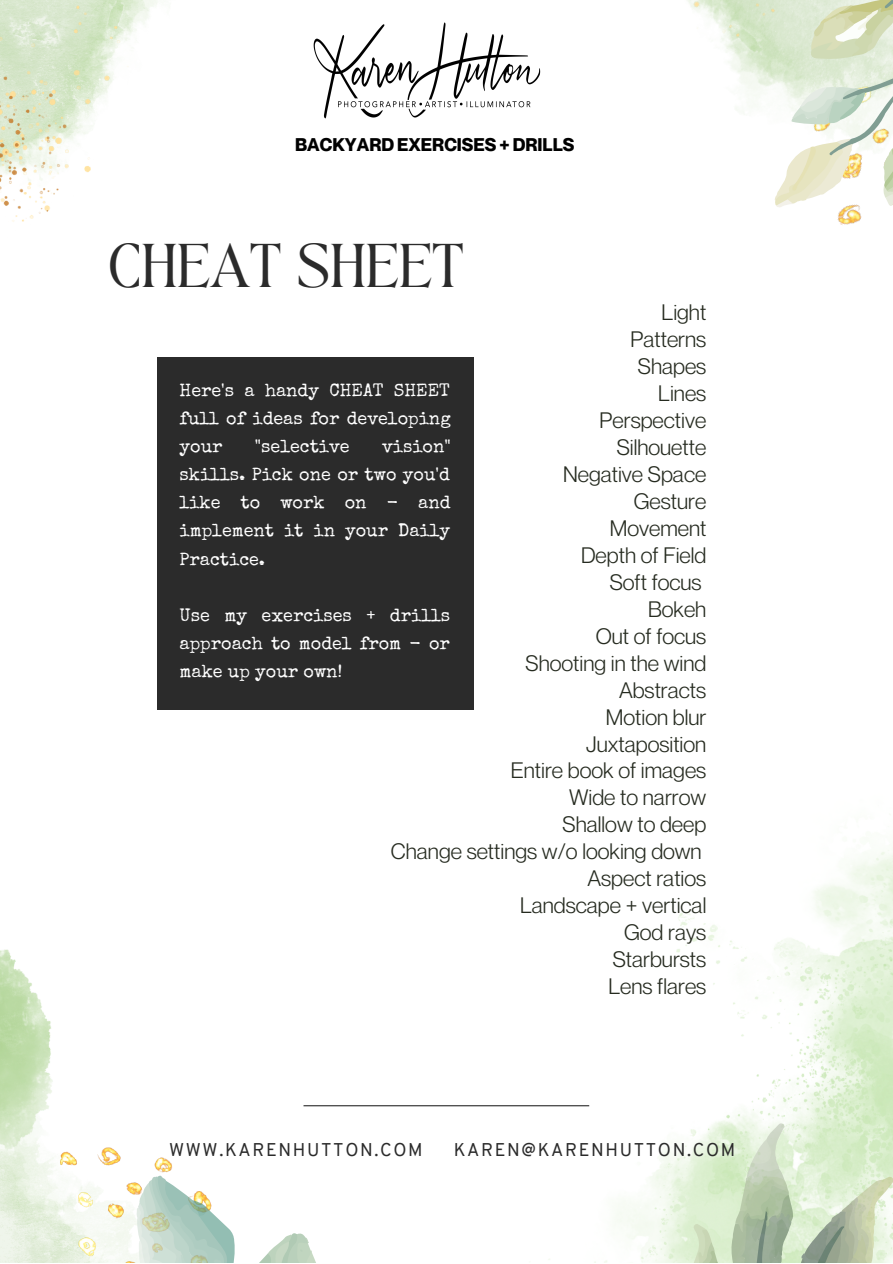
<style>
.page{position:relative;width:893px;height:1264px;background:#fff}
.page>*{position:absolute;margin:0;border:0;box-sizing:border-box;transform-origin:0 0}
.t1{font:43.05px "TAN Angleton";letter-spacing:-.05em;color:#2b2b2b}
.t2{font:21.9px "Neue Montreal";color:#262b20}
.t3{font:18px/28px "Special Elite";color:#fff;text-align:justify}
.t4{font:18px "Overpass";letter-spacing:.09em;color:#2b2b2b}
.t5{font:700 18px "Neue Montreal";color:#000}
</style>
<div class="page">
<img style="left:393px;top:850px;width:499px;height:412px">
<img style="left:0;top:0;width:157px;height:222px">
<img style="left:687px;top:0;width:175px;height:225px">
<img style="left:0;top:949px;width:172px;height:313px">
<svg style="left:773px;top:0;width:119px;height:216px"></svg>
<svg style="left:691px;top:1122px;width:201px;height:140px"></svg>
<svg style="left:135px;top:1174px;width:100px;height:88px"></svg>
<svg style="left:260px;top:1233px;width:56px;height:29px"></svg>
<img style="left:313px;top:22px;width:228px;height:97px">
<div style="left:157px;top:357px;width:316px;height:353px;background:#2b2b2b"></div>
<hr style="left:303px;top:1105px;width:286px;height:1px;background:#2b2b2b">
<p class="t5" style="left:295px;top:134px;width:281px">BACKYARD EXERCISES + DRILLS</p>
<p class="t1" style="left:107px;top:243px;width:359px">CHEAT SHEET</p>
<p class="t2" style="left:661px;top:298px;width:46px">Light</p>
<p class="t2" style="left:630px;top:325px;width:77px">Patterns</p>
<p class="t2" style="left:637px;top:352px;width:70px">Shapes</p>
<p class="t2" style="left:658px;top:379px;width:50px">Lines</p>
<p class="t2" style="left:599px;top:406px;width:108px">Perspective</p>
<p class="t2" style="left:616px;top:433px;width:91px">Silhouette</p>
<p class="t2" style="left:563px;top:460px;width:145px">Negative Space</p>
<p class="t2" style="left:633px;top:487px;width:74px">Gesture</p>
<p class="t2" style="left:609px;top:514px;width:98px">Movement</p>
<p class="t2" style="left:581px;top:541px;width:127px">Depth of Field</p>
<p class="t2" style="left:609px;top:568px;width:93px">Soft focus</p>
<p class="t2" style="left:648px;top:595px;width:60px">Bokeh</p>
<p class="t2" style="left:595px;top:622px;width:112px">Out of focus</p>
<p class="t2" style="left:525px;top:649px;width:182px">Shooting in the wind</p>
<p class="t2" style="left:619px;top:676px;width:89px">Abstracts</p>
<p class="t2" style="left:606px;top:703px;width:102px">Motion blur</p>
<p class="t2" style="left:586px;top:730px;width:121px">Juxtaposition</p>
<p class="t2" style="left:511px;top:757px;width:197px">Entire book of images</p>
<p class="t2" style="left:569px;top:784px;width:139px">Wide to narrow</p>
<p class="t2" style="left:562px;top:811px;width:145px">Shallow to deep</p>
<p class="t2" style="left:391px;top:838px;width:312px">Change settings w/o looking down</p>
<p class="t2" style="left:587px;top:865px;width:120px">Aspect ratios</p>
<p class="t2" style="left:520px;top:892px;width:188px">Landscape + vertical</p>
<p class="t2" style="left:624px;top:919px;width:84px">God rays</p>
<p class="t2" style="left:612px;top:946px;width:95px">Starbursts</p>
<p class="t2" style="left:608px;top:973px;width:99px">Lens flares</p>
<p class="t3" style="left:179px;top:378px;width:273px">Here's a handy CHEAT SHEET full of ideas for developing your</p>
<p class="t3" style="left:179px;top:434px;width:273px;text-indent:202px">vision" skills. Pick one or two you'd like to work on - and implement it in your Daily Practice.</p>
<p class="t3" style="left:255px;top:434px;width:96px">"selective</p>
<p class="t3" style="left:179px;top:603px;width:272px">Use my exercises + drills approach to model from - or make up your own!</p>
<p class="t4" style="left:169px;top:1142px;width:255px">WWW.KARENHUTTON.COM</p>
<p class="t4" style="left:453px;top:1142px;width:283px">KAREN@KARENHUTTON.COM</p>
</div>
